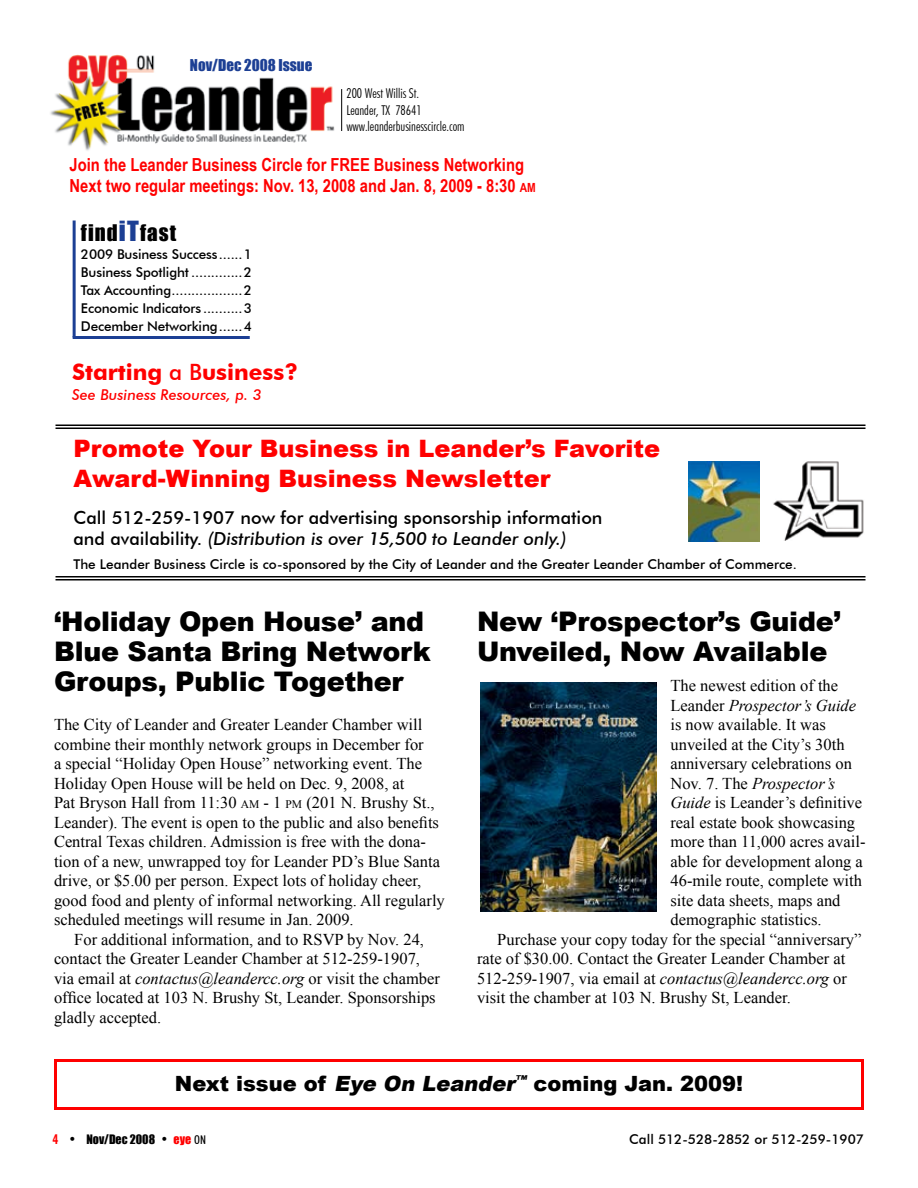
<style>
.page{position:relative;width:918px;height:1188px;background:#fff}
.page>*{position:absolute;margin:0;border:0;box-sizing:border-box;transform-origin:0 0}
.t1{font:900 27px/30px "Arial";letter-spacing:-.01em;color:#000}
.t2{font:900 24px/30px "Arial";color:#f00}
.t3{font:700 22.5px "Futura BT";color:#f00}
.t4{font:900 21px "Arial";color:#000}
.t5{font:21px "Impact";letter-spacing:.05em;color:#000}
.t6{font:500 18px/21px "Futura BT";color:#000}
.t7{font:700 18px/21px "Arial Narrow";color:#f00}
.t8{font:16.5px/19.5px "Times New Roman";color:#000}
.t9{font:italic 16.5px "Times New Roman";color:#000}
.t10{font:italic 500 15px "Futura BT";color:#f00}
.t11{font:15px "Impact";color:#1c3f94}
.t12{font:500 13.5px/18px "Futura BT";color:#000;text-align:justify}
.t13{font:300 condensed 13.5px/16.5px "Futura BT";color:#000}
.t14{font:12px "Impact";color:#000}
.s1{font-size:12.6px}
.s2{font-size:25.5px;color:#1c3f94}
.s3{font-weight:500}
.s4{font-style:italic}
.s5{font-style:normal}
.s6{font-size:11.55px}
.s7{font-family:"Futura BT";font-weight:700;font-stretch:condensed;font-size:13.5px;color:#f00}
.s8{font-family:"Futura BT";font-weight:700;font-stretch:condensed;font-size:13.5px}
.s9{font-family:"Futura BT";font-weight:300;font-stretch:condensed;font-size:13.5px}
.s10{color:#f00}
.s11{font-family:"Futura BT";font-weight:500;font-stretch:condensed}
</style>
<div class="page">
<div style="left:54px;top:1059px;width:810px;height:51px;border:3px solid #f00"></div>
<img style="left:50px;top:54px;width:285px;height:97px">
<hr style="left:341px;top:89px;width:1px;height:42px;background:#000">
<hr style="left:73px;top:220px;width:3px;height:118px;background:#1c3f94">
<hr style="left:73px;top:336px;width:177px;height:3px;background:#1c3f94">
<hr style="left:56px;top:425px;width:810px;height:1px;background:#000">
<hr style="left:56px;top:428px;width:810px;height:1px;background:#000">
<img style="left:773px;top:461px;width:91px;height:80px">
<img style="left:688px;top:462px;width:72px;height:79px">
<hr style="left:56px;top:576px;width:810px;height:2px;background:#000">
<hr style="left:56px;top:579px;width:810px;height:2px;background:#000">
<img style="left:480px;top:682px;width:177px;height:229px">
<p class="t11" style="left:190px;top:53px;width:124px">Nov/Dec 2008 Issue</p>
<p class="t13" style="left:346px;top:85px;width:120px">200 West Willis St.<br>Leander, TX 78641 www.leanderbusinesscircle.com</p>
<p class="t7" style="left:70px;top:153px;width:468px">Join the Leander Business Circle for FREE Business Networking<br>Next two regular meetings: Nov. 13, 2008 and Jan. 8, 2009 - 8:30 <span class="s1">am</span></p>
<p class="t5" style="left:81px;top:216px;width:97px">find<span class="s2">iT</span>fast</p>
<p class="t12" style="left:81px;top:245px;width:173px">2009 Business Success......1<br>Business Spotlight .............2<br>Tax Accounting..................2<br>Economic Indicators ..........3<br>December Networking......4</p>
<h3 class="t3" style="left:72px;top:358px;width:228px">Starting <span class="s3">a B</span>usiness?</h3>
<p class="t10" style="left:72px;top:385px;width:191px">See Business Resources, p. 3</p>
<h2 class="t2" style="left:73px;top:432px;width:588px">Promote Your Business in Leander’s Favorite<br>Award-Winning Business Newsletter</h2>
<p class="t6" style="left:73px;top:507px;width:531px">Call 512-259-1907 now for advertising sponsorship information and availability. <span class="s4">(Distribution is over 15,500 to Leander only.)</span></p>
<p class="t12" style="left:73px;top:555px;width:725px">The Leander Business Circle is co-sponsored by the City of Leander and the Greater Leander Chamber of Commerce.</p>
<h1 class="t1" style="left:477px;top:606px;width:366px">New ‘Prospector’s Guide’<br>Unveiled, Now Available</h1>
<p class="t8" style="left:670px;top:676px;width:169px">The newest edition of the</p>
<p class="t9" style="left:670px;top:694px;width:187px"><span class="s5">Leander</span> Prospector’s Guide</p>
<p class="t8" style="left:670px;top:715px;width:157px">is now available. It was</p>
<p class="t8" style="left:670px;top:734px;width:176px">unveiled at the City’s 30th</p>
<p class="t8" style="left:670px;top:754px;width:183px">anniversary celebrations on</p>
<p class="t9" style="left:670px;top:772px;width:166px"><span class="s5">Nov. 7. The</span> Prospector’s</p>
<p class="t8" style="left:670px;top:793px;width:193px"><span class="s4">Guide</span> is Leander’s definitive</p>
<p class="t8" style="left:670px;top:812px;width:186px">real estate book showcasing</p>
<p class="t8" style="left:670px;top:832px;width:197px">more than 11,000 acres avail-</p>
<p class="t8" style="left:670px;top:851px;width:194px">able for development along a</p>
<p class="t8" style="left:670px;top:871px;width:193px">46-mile route, complete with</p>
<p class="t8" style="left:670px;top:890px;width:172px">site data sheets, maps and</p>
<p class="t8" style="left:670px;top:910px;width:153px">demographic statistics.</p>
<p class="t8" style="left:497px;top:929px;width:366px">Purchase your copy today for the special “anniversary”</p>
<p class="t8" style="left:477px;top:949px;width:370px">rate of $30.00. Contact the Greater Leander Chamber at</p>
<p class="t8" style="left:477px;top:968px;width:371px">512-259-1907, via email at <span class="s4">contactus@leandercc.org</span> or</p>
<p class="t8" style="left:477px;top:988px;width:315px">visit the chamber at 103 N. Brushy St, Leander.</p>
<h1 class="t1" style="left:54px;top:606px;width:378px">‘Holiday Open House’ and<br>Blue Santa Bring Network<br>Groups, Public Together</h1>
<p class="t8" style="left:54px;top:715px;width:392px">The City of Leander and Greater Leander Chamber will combine their monthly network groups in December for<br>a special “Holiday Open House” networking event. The Holiday Open House will be held on Dec. 9, 2008, at<br>Pat Bryson Hall from 11:30 <span class="s6">am</span> - 1 <span class="s6">pm</span> (201 N. Brushy St., Leander). The event is open to the public and also benefits Central Texas children. Admission is free with the dona&shy;tion of a new, unwrapped toy for Leander PD’s Blue Santa drive, or $5.00 per person. Expect lots of holiday cheer, good food and plenty of informal networking. All regularly scheduled meetings will resume in Jan. 2009.</p>
<p class="t8" style="left:54px;top:929px;width:388px;text-indent:20px">For additional information, and to RSVP by Nov. 24, contact the Greater Leander Chamber at 512-259-1907, via email at <span class="s4">contactus@leandercc.org</span> or visit the chamber office located at 103 N. Brushy St, Leander. Sponsorships gladly accepted.</p>
<p class="t4" style="left:175px;top:1068px;width:570px">Next issue of <span class="s4">Eye On Leander</span><sup>™</sup> coming Jan. 2009!</p>
<p class="t14" style="left:52px;top:1130px;width:155px"><span class="s7">4</span> <span class="s8">•</span> Nov/Dec 2008 <span class="s9">•</span> <span class="s10">eye</span> <span class="s11">ON</span></p>
<p class="t12" style="left:629px;top:1130px;width:236px">Call 512-528-2852 or 512-259-1907</p>
</div>
